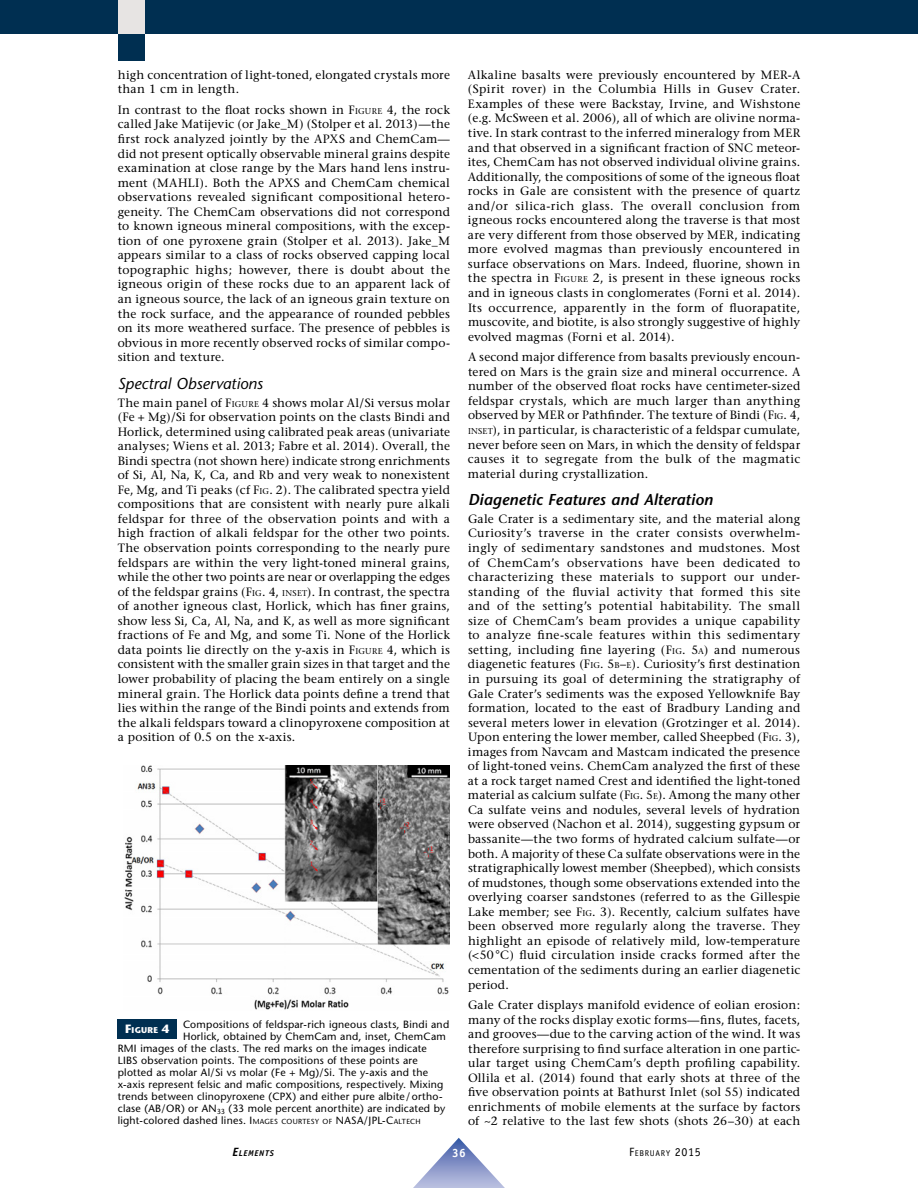
<style>
.page{position:relative;width:918px;height:1188px;background:#fff}
.page>*{position:absolute;margin:0;border:0;box-sizing:border-box;transform-origin:0 0}
.t1{font:italic 600 15.75px "Stone Sans";letter-spacing:.005em;color:#000}
.t2{font:italic 15.75px "Stone Sans";color:#000}
.t3{font:12px/14.5px "Stone Serif";letter-spacing:.015em;color:#000;text-align:justify}
.t4{font:700 12px "Officina Sans";color:#fff}
.t5{font:10.5px "Stone Sans";letter-spacing:.02em;color:#000}
.t6{font:8.4px "Officina Sans";letter-spacing:.08em;color:#000}
.t7{font:italic 700 8.4px "Officina Sans";letter-spacing:.08em;color:#000}
.s1{font-size:8.4px}
.s2{font-weight:700;font-size:12px;color:#fff}
.s3{font-size:7.35px}
.s4{font-size:12px}
</style>
<div class="page">
<svg style="left:413px;top:1138px;width:92px;height:50px"></svg>
<div style="left:0;top:0;width:918px;height:34px;background:#002f51"></div>
<div style="left:118px;top:34px;width:27px;height:27px;background:#002f51"></div>
<div style="left:118px;top:0;width:27px;height:34px;background:#e7e4e3"></div>
<div style="left:118px;top:1019px;width:59px;height:19px;background:#002f51"></div>
<img style="left:124px;top:765px;width:326px;height:245px">
<p class="t3" style="left:118px;top:69px;width:334px">high concentration of light-toned, elongated crystals more than 1 cm in length.</p>
<p class="t3" style="left:118px;top:104px;width:334px">In contrast to the float rocks shown in F<span class="s1">IGURE</span> 4, the rock called Jake Matijevic (or Jake_M) (Stolper et al. 2013)—the first rock analyzed jointly by the APXS and ChemCam— did not present optically observable mineral grains despite examination at close range by the Mars hand lens instru&shy;ment (MAHLI). Both the APXS and ChemCam chemical observations revealed significant compositional hetero&shy;geneity. The ChemCam observations did not correspond to known igneous mineral compositions, with the excep&shy;tion of one pyroxene grain (Stolper et al. 2013). Jake_M appears similar to a class of rocks observed capping local topographic highs; however, there is doubt about the igneous origin of these rocks due to an apparent lack of an igneous source, the lack of an igneous grain texture on the rock surface, and the appearance of rounded pebbles on its more weathered surface. The presence of pebbles is obvious in more recently observed rocks of similar compo&shy;sition and texture.</p>
<h1 class="t2" style="left:118px;top:377px;width:147px">Spectral Observations</h1>
<p class="t3" style="left:118px;top:396px;width:334px">The main panel of F<span class="s1">IGURE</span> 4 shows molar Al/Si versus molar (Fe + Mg)/Si for observation points on the clasts Bindi and Horlick, determined using calibrated peak areas (univariate analyses; Wiens et al. 2013; Fabre et al. 2014). Overall, the Bindi spectra (not shown here) indicate strong enrichments of Si, Al, Na, K, Ca, and Rb and very weak to nonexistent Fe, Mg, and Ti peaks (cf F<span class="s1">IG</span>. 2). The calibrated spectra yield compositions that are consistent with nearly pure alkali feldspar for three of the observation points and with a high fraction of alkali feldspar for the other two points.<br>The observation points corresponding to the nearly pure feldspars are within the very light-toned mineral grains, while the other two points are near or overlapping the edges of the feldspar grains (F<span class="s1">IG</span>. 4, <span class="s1">INSET</span>). In contrast, the spectra of another igneous clast, Horlick, which has finer grains, show less Si, Ca, Al, Na, and K, as well as more significant fractions of Fe and Mg, and some Ti. None of the Horlick data points lie directly on the y-axis in F<span class="s1">IGURE</span> 4, which is consistent with the smaller grain sizes in that target and the lower probability of placing the beam entirely on a single mineral grain. The Horlick data points define a trend that lies within the range of the Bindi points and extends from the alkali feldspars toward a clinopyroxene composition at a position of 0.5 on the x-axis.</p>
<p class="t5" style="left:125px;top:1020px;width:326px"><span class="s2">F</span><sub>IGURE</sub> <span class="s2">4</span> Compositions of feldspar-rich igneous clasts, Bindi and</p>
<p class="t5" style="left:183px;top:1032px;width:264px">Horlick, obtained by ChemCam and, inset, ChemCam</p>
<p class="t5" style="left:118px;top:1044px;width:311px">RMI images of the clasts. The red marks on the images indicate</p>
<p class="t5" style="left:118px;top:1056px;width:301px">LIBS observation points. The compositions of these points are</p>
<p class="t5" style="left:118px;top:1068px;width:312px">plotted as molar Al/Si vs molar (Fe + Mg)/Si. The y-axis and the</p>
<p class="t5" style="left:118px;top:1080px;width:327px">x-axis represent felsic and mafic compositions, respectively. Mixing</p>
<p class="t5" style="left:118px;top:1092px;width:326px">trends between clinopyroxene (CPX) and either pure albite / ortho-</p>
<p class="t5" style="left:118px;top:1104px;width:329px">clase (AB/OR) or AN<sub>33</sub> (33 mole percent anorthite) are indicated by</p>
<p class="t5" style="left:118px;top:1116px;width:304px">light-colored dashed lines. I<span class="s3">MAGES COURTESY OF</span> NASA/JPL-C<span class="s3">ALTECH</span></p>
<p class="t3" style="left:468px;top:69px;width:334px">Alkaline basalts were previously encountered by MER-A (Spirit rover) in the Columbia Hills in Gusev Crater.<br>Examples of these were Backstay, Irvine, and Wishstone (e.g. McSween et al. 2006), all of which are olivine norma&shy;tive. In stark contrast to the inferred mineralogy from MER and that observed in a significant fraction of SNC meteor&shy;ites, ChemCam has not observed individual olivine grains.<br>Additionally, the compositions of some of the igneous float rocks in Gale are consistent with the presence of quartz and/or silica-rich glass. The overall conclusion from igneous rocks encountered along the traverse is that most are very different from those observed by MER, indicating more evolved magmas than previously encountered in surface observations on Mars. Indeed, fluorine, shown in the spectra in F<span class="s1">IGURE</span> 2, is present in these igneous rocks and in igneous clasts in conglomerates (Forni et al. 2014).<br>Its occurrence, apparently in the form of fluorapatite, muscovite, and biotite, is also strongly suggestive of highly evolved magmas (Forni et al. 2014).</p>
<p class="t3" style="left:468px;top:351px;width:334px">A second major difference from basalts previously encoun&shy;tered on Mars is the grain size and mineral occurrence. A number of the observed float rocks have centimeter-sized feldspar crystals, which are much larger than anything observed by MER or Pathfinder. The texture of Bindi (F<span class="s1">IG</span>. 4, <span class="s1">INSET</span>), in particular, is characteristic of a feldspar cumulate, never before seen on Mars, in which the density of feldspar causes it to segregate from the bulk of the magmatic material during crystallization.</p>
<h1 class="t1" style="left:468px;top:494px;width:246px">Diagenetic Features and Alteration</h1>
<p class="t3" style="left:468px;top:513px;width:334px">Gale Crater is a sedimentary site, and the material along Curiosity’s traverse in the crater consists overwhelm&shy;ingly of sedimentary sandstones and mudstones. Most of ChemCam’s observations have been dedicated to characterizing these materials to support our under&shy;standing of the fluvial activity that formed this site and of the setting’s potential habitability. The small size of ChemCam’s beam provides a unique capability to analyze fine-scale features within this sedimentary setting, including fine layering (F<span class="s1">IG</span>. 5<span class="s1">A</span>) and numerous diagenetic features (F<span class="s1">IG</span>. 5<span class="s1">B</span>–<span class="s1">E</span>). Curiosity’s first destination in pursuing its goal of determining the stratigraphy of Gale Crater’s sediments was the exposed Yellowknife Bay formation, located to the east of Bradbury Landing and several meters lower in elevation (Grotzinger et al. 2014).<br>Upon entering the lower member, called Sheepbed (F<span class="s1">IG</span>. 3), images from Navcam and Mastcam indicated the presence of light-toned veins. ChemCam analyzed the first of these at a rock target named Crest and identified the light-toned material as calcium sulfate (F<span class="s1">IG</span>. 5<span class="s1">E</span>). Among the many other Ca sulfate veins and nodules, several levels of hydration were observed (Nachon et al. 2014), suggesting gypsum or bassanite—the two forms of hydrated calcium sulfate—or both. A majority of these Ca sulfate observations were in the stratigraphically lowest member (Sheepbed), which consists of mudstones, though some observations extended into the overlying coarser sandstones (referred to as the Gillespie Lake member; see F<span class="s1">IG</span>. 3). Recently, calcium sulfates have been observed more regularly along the traverse. They highlight an episode of relatively mild, low-temperature (&lt;50 °C) fluid circulation inside cracks formed after the cementation of the sediments during an earlier diagenetic period.</p>
<p class="t3" style="left:468px;top:999px;width:334px">Gale Crater displays manifold evidence of eolian erosion: many of the rocks display exotic forms—fins, flutes, facets, and grooves—due to the carving action of the wind. It was therefore surprising to find surface alteration in one partic&shy;ular target using ChemCam’s depth profiling capability.<br>Ollila et al. (2014) found that early shots at three of the five observation points at Bathurst Inlet (sol 55) indicated enrichments of mobile elements at the surface by factors of ~2 relative to the last few shots (shots 26–30) at each</p>
<p class="t7" style="left:232px;top:1150px;width:43px"><span class="s4">E</span>LEMENTS</p>
<p class="t4" style="left:452px;top:1149px;width:15px">36</p>
<p class="t6" style="left:629px;top:1150px;width:73px"><span class="s4">F</span>EBRUARY <span class="s4">2015</span></p>
</div>
